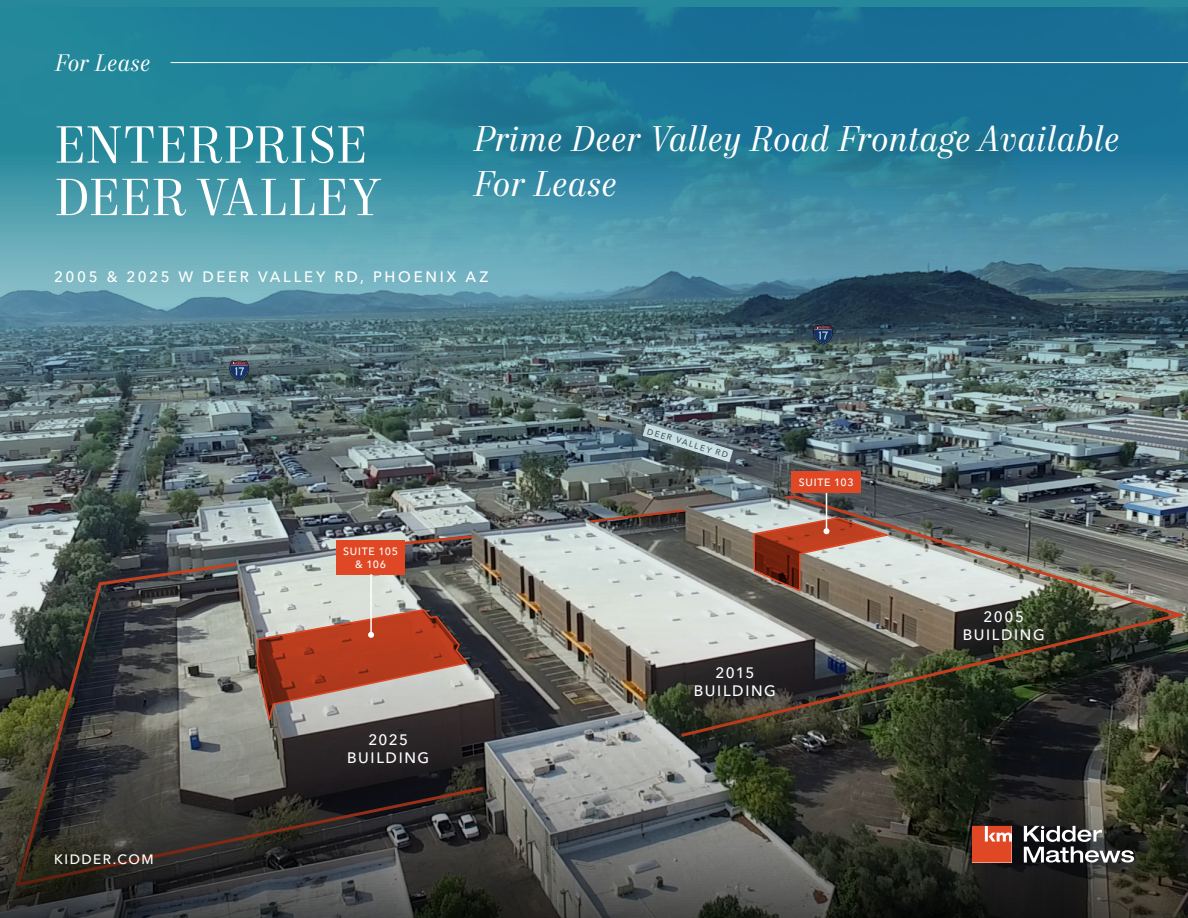
<style>
.page{position:relative;width:1188px;height:918px;background:#fff}
.page>*{position:absolute;margin:0;border:0;box-sizing:border-box;transform-origin:0 0}
.Headline_-_Level_1_-_White_2023{font:52.5px/52.5px "Mort Modern 08";letter-spacing:-.005em;color:#fff}
.Callout_Text_-_Italics_-_White_2023{font:italic 36px/45px "Mort Modern 08";letter-spacing:.005em;color:#fff}
.Callout_Text_-_Italics_-_White_2023-2{font:italic 24px "Mort Modern 08";letter-spacing:.01em;color:#fff}
.Bigger_City_-_Ash_2023{font:500 15px/18px "Avenir Next LT Pro";letter-spacing:.11em;color:#fff;text-align:center}
.Property_Address_-_White_2023{font:500 15px "Avenir Next LT Pro";letter-spacing:.18em;color:#fff}
.KM_URL_-_White_2023{font:500 13.5px "Avenir Next LT Pro";letter-spacing:.11em;color:#fff}
.Other_Callout_Text_-_White_2023{font:500 10.5px/13.5px "Avenir Next LT Pro";letter-spacing:.065em;color:#fff;text-align:center}
.Street_Names_-_Ash_2023{font:500 8.25px "Avenir Next LT Pro";color:#5e5d5d}
</style>
<div class="page">
<div style="left:0;top:0;width:1188px;height:918px;background:linear-gradient(to right,#24889a,#176c95)"></div>
<img style="left:0;top:137px;width:1188px;height:781px">
<div style="left:339px;top:724px;width:98px;height:49px;background:#282426"></div>
<svg style="left:685px;top:658px;width:99px;height:49px;fill:#272526"></svg>
<hr style="left:826px;top:477px;width:1px;height:54px;background:#fff">
<svg style="left:753px;top:516px;width:139px;height:77px"></svg>
<div style="left:336px;top:540px;width:69px;height:35px;background:#e04825"></div>
<hr style="left:370px;top:574px;width:2px;height:61px;background:#fff">
<svg style="left:256px;top:608px;width:214px;height:119px"></svg>
<div style="left:792px;top:471px;width:69px;height:22px;background:#e04825"></div>
<svg style="left:1024px;top:826px;width:110px;height:37px"></svg>
<svg style="left:972px;top:826px;width:40px;height:37px"></svg>
<hr style="left:171px;top:62px;width:1017px;height:1px;background:#fff">
<svg style="left:954px;top:601px;width:99px;height:49px"></svg>
<p class="Callout_Text_-_Italics_-_White_2023-2" style="left:54px;top:49px;width:98px">For Lease</p>
<p class="Headline_-_Level_1_-_White_2023" style="left:54px;top:121px;width:328px">ENTERPRISE<br>DEER VALLEY</p>
<p class="Callout_Text_-_Italics_-_White_2023" style="left:472px;top:118px;width:649px">Prime Deer Valley Road Frontage Available<br>For Lease</p>
<p class="Property_Address_-_White_2023" style="left:54px;top:268px;width:436px">2005 &amp; 2025 W DEER VALLEY RD, PHOENIX AZ</p>
<p class="Other_Callout_Text_-_White_2023" style="left:343px;top:544px;width:56px">SUITE 105 &amp; 106</p>
<p class="KM_URL_-_White_2023" style="left:54px;top:851px;width:101px">KIDDER.COM</p>
<p class="Bigger_City_-_Ash_2023" style="left:347px;top:730px;width:84px">2025<br>BUILDING</p>
<p class="Street_Names_-_Ash_2023" style="left:649px;top:426px;width:86px;rotate:17deg">DEER VALLEY RD</p>
<p class="Other_Callout_Text_-_White_2023" style="left:799px;top:476px;width:56px">SUITE 103</p>
<p class="Bigger_City_-_Ash_2023" style="left:694px;top:664px;width:84px">2015<br>BUILDING</p>
<p class="Bigger_City_-_Ash_2023" style="left:963px;top:607px;width:84px">2005<br>BUILDING</p>
</div>
